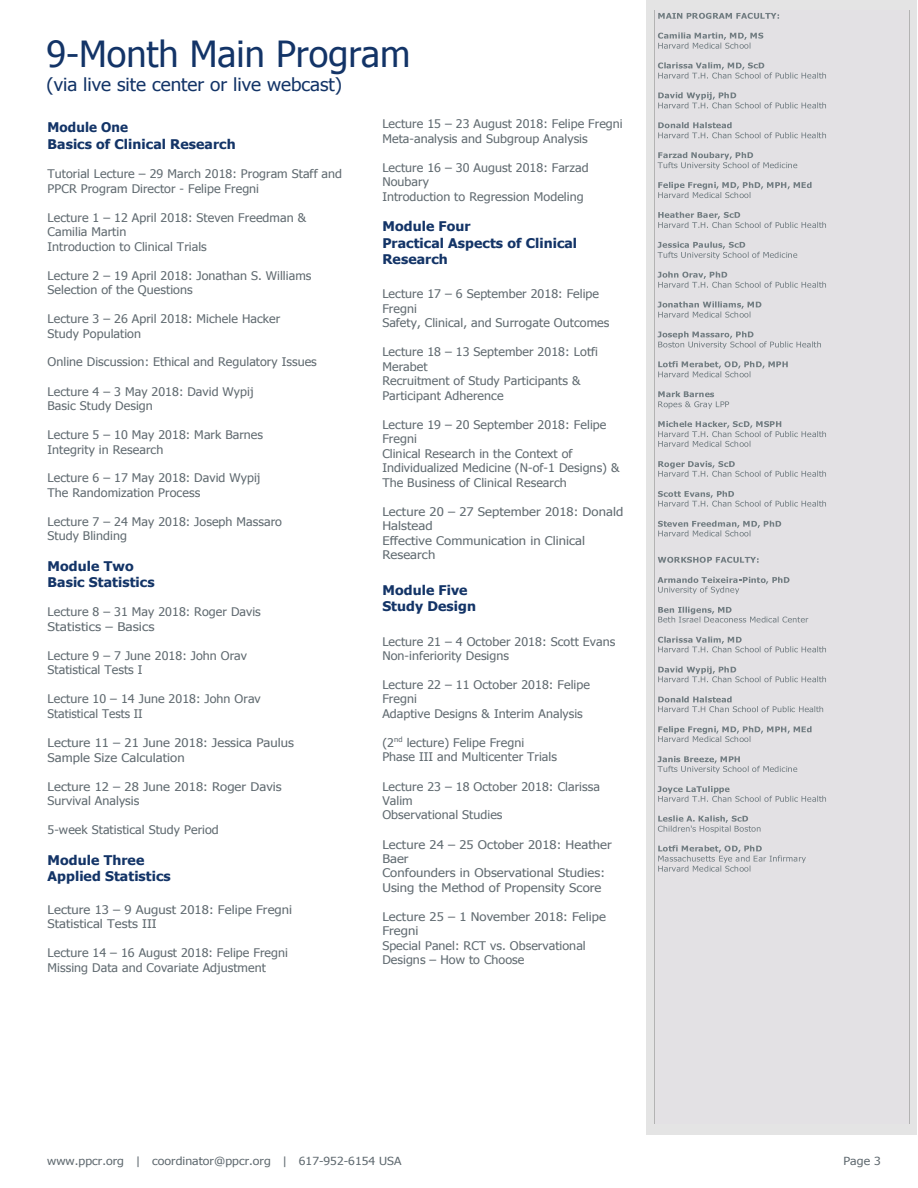
<style>
.page{position:relative;width:918px;height:1188px;background:#fff}
.page>*{position:absolute;margin:0;border:0;box-sizing:border-box;transform-origin:0 0}
.t1{font:36px "Tahoma";color:#133467}
.t2{font:18px "Tahoma";color:#133467;scale:1.05 1}
.t3{font:700 13.35px/16.2px "Tahoma";letter-spacing:.01em;color:#133467;scale:1.05 1}
.t4{font:700 13.35px/16.2px "Tahoma";letter-spacing:.01em;color:#133467}
.t5{font:11.85px/14.4px "Tahoma";letter-spacing:.005em;color:#606a70;scale:1.05 1}
.t6{font:11.85px/14.5px "Tahoma";letter-spacing:.005em;color:#606a70;scale:1.1 1}
.t7{font:11.1px "Tahoma";letter-spacing:.005em;color:#606a70;scale:1.1 1}
.t8{font:7.2px "Tahoma";color:#606a70;scale:1.05 1}
</style>
<div class="page">
<div style="left:646px;top:0;width:271px;height:1134px;background:#e4e4e4"></div>
<img style="left:654px;top:11px;width:256px;height:1113px">
<svg style="left:658px;top:13px;width:121px;height:6px"></svg>
<svg style="left:658px;top:33px;width:105px;height:16px"></svg>
<svg style="left:658px;top:62px;width:168px;height:17px"></svg>
<svg style="left:658px;top:92px;width:168px;height:16px"></svg>
<svg style="left:658px;top:122px;width:168px;height:16px"></svg>
<svg style="left:658px;top:152px;width:139px;height:18px"></svg>
<svg style="left:658px;top:182px;width:154px;height:16px"></svg>
<svg style="left:658px;top:212px;width:168px;height:16px"></svg>
<svg style="left:658px;top:242px;width:139px;height:17px"></svg>
<svg style="left:658px;top:272px;width:168px;height:16px"></svg>
<svg style="left:658px;top:301px;width:103px;height:17px"></svg>
<svg style="left:658px;top:331px;width:163px;height:18px"></svg>
<svg style="left:658px;top:361px;width:130px;height:16px"></svg>
<svg style="left:658px;top:391px;width:71px;height:18px"></svg>
<svg style="left:658px;top:421px;width:168px;height:26px"></svg>
<svg style="left:658px;top:461px;width:168px;height:16px"></svg>
<svg style="left:658px;top:491px;width:168px;height:16px"></svg>
<svg style="left:658px;top:521px;width:123px;height:16px"></svg>
<svg style="left:658px;top:557px;width:101px;height:6px"></svg>
<svg style="left:658px;top:577px;width:132px;height:17px"></svg>
<svg style="left:658px;top:607px;width:150px;height:16px"></svg>
<svg style="left:658px;top:637px;width:168px;height:15px"></svg>
<svg style="left:658px;top:666px;width:168px;height:16px"></svg>
<svg style="left:658px;top:696px;width:165px;height:16px"></svg>
<svg style="left:658px;top:726px;width:154px;height:16px"></svg>
<svg style="left:658px;top:756px;width:139px;height:17px"></svg>
<svg style="left:658px;top:786px;width:168px;height:16px"></svg>
<svg style="left:658px;top:816px;width:103px;height:17px"></svg>
<svg style="left:658px;top:845px;width:148px;height:27px"></svg>
<h1 class="t1" style="left:46px;top:31px;width:366px">9-Month Main Program</h1>
<h2 class="t2" style="left:46px;top:73px;width:283px">(via live site center or live webcast)</h2>
<p class="t4" style="left:48px;top:119px;width:190px">Module One<br>Basics of Clinical Research</p>
<p class="t5" style="left:48px;top:166px;width:282px">Tutorial Lecture – 29 March 2018: Program Staff and<br>PPCR Program Director - Felipe Fregni</p>
<p class="t5" style="left:48px;top:210px;width:248px">Lecture 1 – 12 April 2018: Steven Freedman &amp;<br>Camilia Martin<br>Introduction to Clinical Trials</p>
<p class="t5" style="left:48px;top:268px;width:253px">Lecture 2 – 19 April 2018: Jonathan S. Williams<br>Selection of the Questions</p>
<p class="t5" style="left:48px;top:311px;width:223px">Lecture 3 – 26 April 2018: Michele Hacker<br>Study Population</p>
<p class="t5" style="left:48px;top:355px;width:258px">Online Discussion: Ethical and Regulatory Issues</p>
<p class="t5" style="left:48px;top:384px;width:198px">Lecture 4 – 3 May 2018: David Wypij<br>Basic Study Design</p>
<p class="t5" style="left:48px;top:427px;width:207px">Lecture 5 – 10 May 2018: Mark Barnes<br>Integrity in Research</p>
<p class="t5" style="left:48px;top:471px;width:204px">Lecture 6 – 17 May 2018: David Wypij<br>The Randomization Process</p>
<p class="t5" style="left:48px;top:514px;width:225px">Lecture 7 – 24 May 2018: Joseph Massaro<br>Study Blinding</p>
<p class="t3" style="left:48px;top:557px;width:103px">Module Two<br>Basic Statistics</p>
<p class="t5" style="left:48px;top:604px;width:205px">Lecture 8 – 31 May 2018: Roger Davis<br>Statistics – Basics</p>
<p class="t5" style="left:48px;top:648px;width:192px">Lecture 9 – 7 June 2018: John Orav<br>Statistical Tests I</p>
<p class="t5" style="left:48px;top:692px;width:205px">Lecture 10 – 14 June 2018: John Orav<br>Statistical Tests II</p>
<p class="t6" style="left:48px;top:735px;width:226px">Lecture 11 – 21 June 2018: Jessica Paulus<br>Sample Size Calculation</p>
<p class="t6" style="left:48px;top:779px;width:214px">Lecture 12 – 28 June 2018: Roger Davis<br>Survival Analysis</p>
<p class="t5" style="left:48px;top:822px;width:165px">5-week Statistical Study Period</p>
<p class="t3" style="left:48px;top:851px;width:119px">Module Three<br>Applied Statistics</p>
<p class="t6" style="left:48px;top:902px;width:224px">Lecture 13 – 9 August 2018: Felipe Fregni<br>Statistical Tests III</p>
<p class="t5" style="left:48px;top:945px;width:231px">Lecture 14 – 16 August 2018: Felipe Fregni<br>Missing Data and Covariate Adjustment</p>
<p class="t5" style="left:382px;top:116px;width:231px">Lecture 15 – 23 August 2018: Felipe Fregni<br>Meta-analysis and Subgroup Analysis</p>
<p class="t5" style="left:382px;top:160px;width:198px">Lecture 16 – 30 August 2018: Farzad<br>Noubary<br>Introduction to Regression Modeling</p>
<p class="t3" style="left:382px;top:218px;width:187px">Module Four<br>Practical Aspects of Clinical<br>Research</p>
<p class="t5" style="left:382px;top:287px;width:218px">Lecture 17 – 6 September 2018: Felipe<br>Fregni<br>Safety, Clinical, and Surrogate Outcomes</p>
<p class="t5" style="left:382px;top:344px;width:207px">Lecture 18 – 13 September 2018: Lotfi<br>Merabet<br>Recruitment of Study Participants &amp;<br>Participant Adherence</p>
<p class="t5" style="left:382px;top:417px;width:227px">Lecture 19 – 20 September 2018: Felipe<br>Fregni<br>Clinical Research in the Context of<br>Individualized Medicine (N-of-1 Designs) &amp;<br>The Business of Clinical Research</p>
<p class="t6" style="left:382px;top:504px;width:221px">Lecture 20 – 27 September 2018: Donald<br>Halstead<br>Effective Communication in Clinical<br>Research</p>
<p class="t3" style="left:382px;top:581px;width:91px">Module Five<br>Study Design</p>
<p class="t5" style="left:382px;top:634px;width:223px">Lecture 21 – 4 October 2018: Scott Evans<br>Non-inferiority Designs</p>
<p class="t5" style="left:382px;top:677px;width:199px">Lecture 22 – 11 October 2018: Felipe<br>Fregni<br>Adaptive Designs &amp; Interim Analysis</p>
<p class="t5" style="left:382px;top:735px;width:13px">(2</p>
<p class="t8" style="left:394px;top:734px;width:10px">nd</p>
<p class="t5" style="left:382px;top:735px;width:168px;text-indent:24px">lecture) Felipe Fregni<br>Phase III and Multicenter Trials</p>
<p class="t5" style="left:382px;top:779px;width:209px">Lecture 23 – 18 October 2018: Clarissa<br>Valim<br>Observational Studies</p>
<p class="t6" style="left:382px;top:837px;width:210px">Lecture 24 – 25 October 2018: Heather<br>Baer<br>Confounders in Observational Studies:<br>Using the Method of Propensity Score</p>
<p class="t6" style="left:382px;top:909px;width:205px">Lecture 25 – 1 November 2018: Felipe<br>Fregni<br>Special Panel: RCT vs. Observational<br>Designs – How to Choose</p>
<p class="t7" style="left:47px;top:1154px;width:324px">www.ppcr.org | coordinator@ppcr.org | 617-952-6154 USA</p>
<p class="t7" style="left:844px;top:1154px;width:35px">Page 3</p>
</div>
